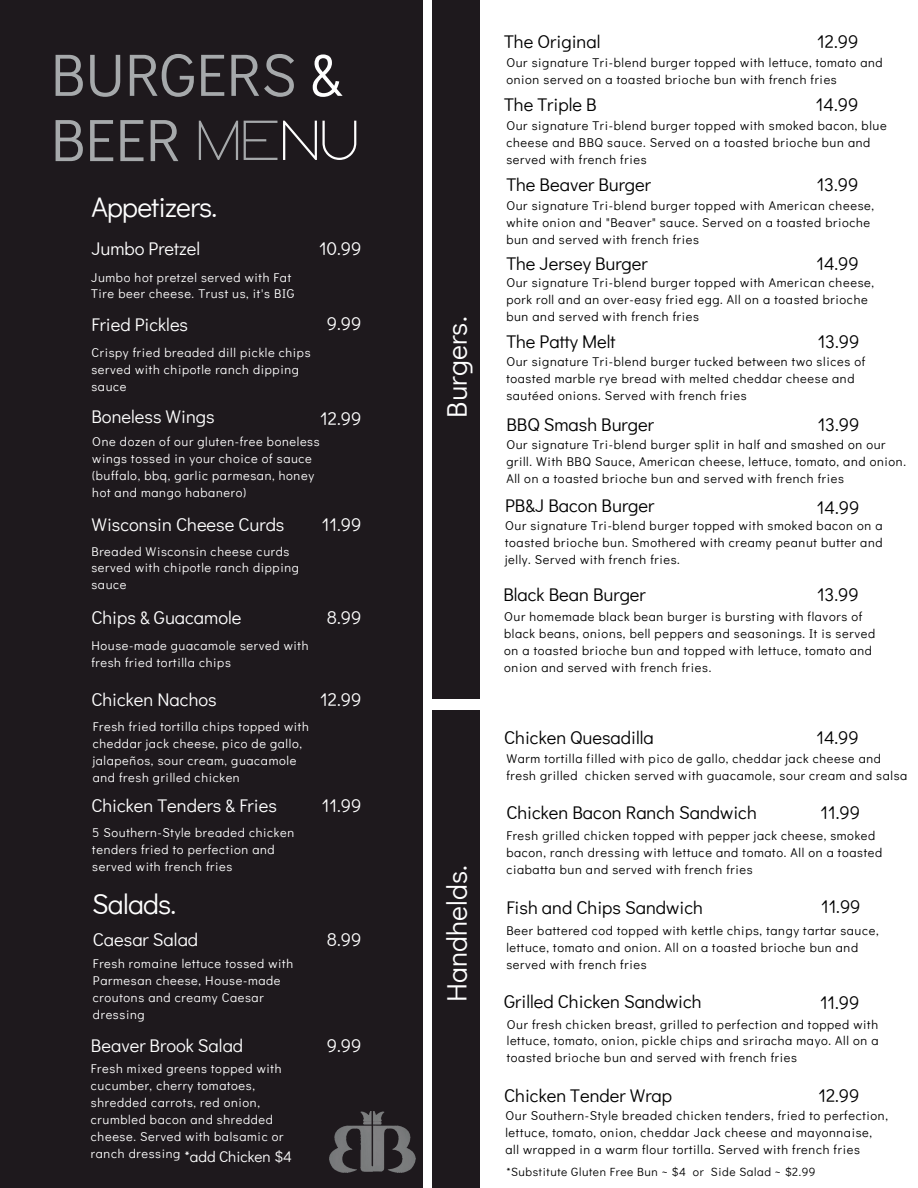
<style>
.page{position:relative;width:918px;height:1188px;background:#fff}
.page>*{position:absolute;margin:0;border:0;box-sizing:border-box;transform-origin:0 0}
.t1{font:60.15px "Didact Gothic";color:#a6a9ab}
.t2{font:28.35px "Didact Gothic";letter-spacing:-.015em;color:#fff}
.t3{font:28.35px "Didact Gothic";letter-spacing:.005em;color:#fff}
.t4{font:18.3px "Didact Gothic";color:#000}
.t5{font:18.3px "Didact Gothic";color:#fff}
.t6{font:15.3px "Didact Gothic";color:#fff}
.t7{font:12.75px/17px "Didact Gothic";letter-spacing:.05em;color:#000}
.t8{font:12.75px/17px "Didact Gothic";letter-spacing:.05em;color:#fff}
.t9{font:11.85px "Didact Gothic";letter-spacing:.05em;color:#000}
.s1{color:#fff}
.s2{font-family:"Ablation";font-size:56.1px}
.s3{font-family:"Ablation";font-size:56.1px;color:#fff}
</style>
<div class="page">
<div style="left:0;top:0;width:423px;height:1188px;background:#1e191d"></div>
<div style="left:432px;top:0;width:48px;height:463px;background:#1e191d"></div>
<div style="left:432px;top:439px;width:48px;height:260px;background:#1e191d"></div>
<div style="left:432px;top:710px;width:48px;height:478px;background:#1e191d"></div>
<img style="left:329px;top:1112px;width:87px;height:61px">
<h1 class="t1" style="left:51px;top:28px;width:293px">BURGERS <span class="s1">&amp;</span></h1>
<h1 class="t1" style="left:51px;top:93px;width:312px">BEER <span class="s2">ME</span><span class="s3">NU</span></h1>
<h2 class="t2" style="left:91px;top:185px;width:127px">Appetizers.</h2>
<h3 class="t5" style="left:91px;top:235px;width:110px">Jumbo Pretzel</h3>
<h3 class="t5" style="left:319px;top:235px;width:44px">10.99</h3>
<p class="t8" style="left:91px;top:268px;width:205px">Jumbo hot pretzel served with Fat<br>Tire beer cheese. Trust us, it's BIG</p>
<h3 class="t5" style="left:91px;top:310px;width:98px">Fried Pickles</h3>
<p class="t8" style="left:91px;top:343px;width:221px">Crispy fried breaded dill pickle chips served with chipotle ranch dipping sauce</p>
<h3 class="t5" style="left:327px;top:309px;width:36px">9.99</h3>
<h3 class="t5" style="left:91px;top:402px;width:125px">Boneless Wings</h3>
<h3 class="t5" style="left:320px;top:404px;width:43px">12.99</h3>
<p class="t8" style="left:92px;top:432px;width:229px">One dozen of our gluten-free boneless wings tossed in your choice of sauce (buffalo, bbq, garlic parmesan, honey hot and mango habanero)</p>
<h3 class="t5" style="left:91px;top:510px;width:195px">Wisconsin Cheese Curds</h3>
<p class="t8" style="left:91px;top:542px;width:209px">Breaded Wisconsin cheese curds served with chipotle ranch dipping sauce</p>
<h3 class="t5" style="left:322px;top:510px;width:41px">11.99</h3>
<h3 class="t5" style="left:91px;top:604px;width:152px">Chips &amp; Guacamole</h3>
<h3 class="t5" style="left:327px;top:604px;width:36px">8.99</h3>
<p class="t8" style="left:91px;top:636px;width:219px">House-made guacamole served with fresh fried tortilla chips</p>
<h3 class="t5" style="left:91px;top:685px;width:127px">Chicken Nachos</h3>
<h3 class="t5" style="left:320px;top:685px;width:43px">12.99</h3>
<p class="t8" style="left:93px;top:717px;width:218px">Fresh fried tortilla chips topped with cheddar jack cheese, pico de gallo, jalapeños, sour cream, guacamole and fresh grilled chicken</p>
<h3 class="t5" style="left:91px;top:791px;width:187px">Chicken Tenders &amp; Fries</h3>
<h3 class="t5" style="left:322px;top:791px;width:41px">11.99</h3>
<p class="t8" style="left:92px;top:823px;width:203px">5 Southern-Style breaded chicken tenders fried to perfection and served with french fries</p>
<h2 class="t2" style="left:92px;top:882px;width:85px">Salads.</h2>
<h3 class="t5" style="left:93px;top:926px;width:107px">Caesar Salad</h3>
<h3 class="t5" style="left:327px;top:926px;width:36px">8.99</h3>
<p class="t8" style="left:93px;top:954px;width:202px">Fresh romaine lettuce tossed with<br>Parmesan cheese, House-made croutons and creamy Caesar dressing</p>
<h3 class="t5" style="left:91px;top:1031px;width:154px">Beaver Brook Salad</h3>
<h3 class="t5" style="left:327px;top:1031px;width:36px">9.99</h3>
<p class="t8" style="left:91px;top:1060px;width:194px">Fresh mixed greens topped with cucumber, cherry tomatoes, shredded carrots, red onion, crumbled bacon and shredded cheese. Served with balsamic or ranch dressing</p>
<p class="t6" style="left:184px;top:1144px;width:109px">*add Chicken $4</p>
<h2 class="t3" style="left:435px;top:418px;width:102px;rotate:-90deg">Burgers.</h2>
<h2 class="t3" style="left:435px;top:1002px;width:139px;rotate:-90deg">Handhelds.</h2>
<h3 class="t4" style="left:504px;top:27px;width:98px">The Original</h3>
<h3 class="t4" style="left:817px;top:27px;width:43px">12.99</h3>
<p class="t7" style="left:506px;top:53px;width:378px">Our signature Tri-blend burger topped with lettuce, tomato and onion served on a toasted brioche bun with french fries</p>
<h3 class="t4" style="left:504px;top:90px;width:94px">The Triple B</h3>
<h3 class="t4" style="left:816px;top:90px;width:44px">14.99</h3>
<p class="t7" style="left:506px;top:116px;width:382px">Our signature Tri-blend burger topped with smoked bacon, blue cheese and BBQ sauce. Served on a toasted brioche bun and served with french fries</p>
<h3 class="t4" style="left:506px;top:170px;width:146px">The Beaver Burger</h3>
<h3 class="t4" style="left:817px;top:170px;width:43px">13.99</h3>
<p class="t7" style="left:506px;top:196px;width:369px">Our signature Tri-blend burger topped with American cheese, white onion and "Beaver" sauce. Served on a toasted brioche bun and served with french fries</p>
<h3 class="t4" style="left:506px;top:250px;width:143px">The Jersey Burger</h3>
<p class="t7" style="left:506px;top:274px;width:369px">Our signature Tri-blend burger topped with American cheese, pork roll and an over-easy fried egg. All on a toasted brioche bun and served with french fries</p>
<h3 class="t4" style="left:816px;top:250px;width:44px">14.99</h3>
<h3 class="t4" style="left:506px;top:328px;width:111px">The Patty Melt</h3>
<p class="t7" style="left:506px;top:352px;width:360px">Our signature Tri-blend burger tucked between two slices of toasted marble rye bread with melted cheddar cheese and sautéed onions. Served with french fries</p>
<h3 class="t4" style="left:818px;top:328px;width:43px">13.99</h3>
<h3 class="t4" style="left:506px;top:410px;width:149px">BBQ Smash Burger</h3>
<p class="t7" style="left:506px;top:435px;width:401px">Our signature Tri-blend burger split in half and smashed on our grill. With BBQ Sauce, American cheese, lettuce, tomato, and onion.<br>All on a toasted brioche bun and served with french fries</p>
<h3 class="t4" style="left:818px;top:410px;width:43px">13.99</h3>
<h3 class="t4" style="left:505px;top:492px;width:151px">PB&amp;J Bacon Burger</h3>
<h3 class="t4" style="left:817px;top:494px;width:44px">14.99</h3>
<p class="t7" style="left:505px;top:516px;width:379px;text-align:justify">Our signature Tri-blend burger topped with smoked bacon on a toasted brioche bun. Smothered with creamy peanut butter and jelly. Served with french fries.</p>
<h3 class="t4" style="left:503px;top:581px;width:144px">Black Bean Burger</h3>
<p class="t7" style="left:504px;top:607px;width:373px">Our homemade black bean burger is bursting with flavors of black beans, onions, bell peppers and seasonings. It is served on a toasted brioche bun and topped with lettuce, tomato and onion and served with french fries.</p>
<h3 class="t4" style="left:817px;top:581px;width:43px">13.99</h3>
<h3 class="t4" style="left:504px;top:723px;width:151px">Chicken Quesadilla</h3>
<p class="t7" style="left:506px;top:749px;width:403px">Warm tortilla filled with pico de gallo, cheddar jack cheese and fresh grilled chicken served with guacamole, sour cream and salsa</p>
<h3 class="t4" style="left:816px;top:723px;width:44px">14.99</h3>
<h3 class="t4" style="left:506px;top:799px;width:252px">Chicken Bacon Ranch Sandwich</h3>
<p class="t7" style="left:506px;top:826px;width:377px">Fresh grilled chicken topped with pepper jack cheese, smoked bacon, ranch dressing with lettuce and tomato. All on a toasted ciabatta bun and served with french fries</p>
<h3 class="t4" style="left:821px;top:799px;width:41px">11.99</h3>
<h3 class="t4" style="left:821px;top:892px;width:41px">11.99</h3>
<h3 class="t4" style="left:506px;top:894px;width:198px">Fish and Chips Sandwich</h3>
<p class="t7" style="left:506px;top:921px;width:374px">Beer battered cod topped with kettle chips, tangy tartar sauce, lettuce, tomato and onion. All on a toasted brioche bun and served with french fries</p>
<h3 class="t4" style="left:504px;top:987px;width:199px">Grilled Chicken Sandwich</h3>
<h3 class="t4" style="left:820px;top:988px;width:41px">11.99</h3>
<p class="t7" style="left:507px;top:1015px;width:373px;text-align:justify">Our fresh chicken breast, grilled to perfection and topped with lettuce, tomato, onion, pickle chips and sriracha mayo. All on a toasted brioche bun and served with french fries</p>
<h3 class="t4" style="left:504px;top:1081px;width:170px">Chicken Tender Wrap</h3>
<p class="t7" style="left:505px;top:1106px;width:384px">Our Southern-Style breaded chicken tenders, fried to perfection, lettuce, tomato, onion, cheddar Jack cheese and mayonnaise, all wrapped in a warm flour tortilla. Served with french fries</p>
<h3 class="t4" style="left:819px;top:1081px;width:43px">12.99</h3>
<p class="t9" style="left:506px;top:1163px;width:311px">*Substitute Gluten Free Bun ~ $4 or Side Salad ~ $2.99</p>
</div>
